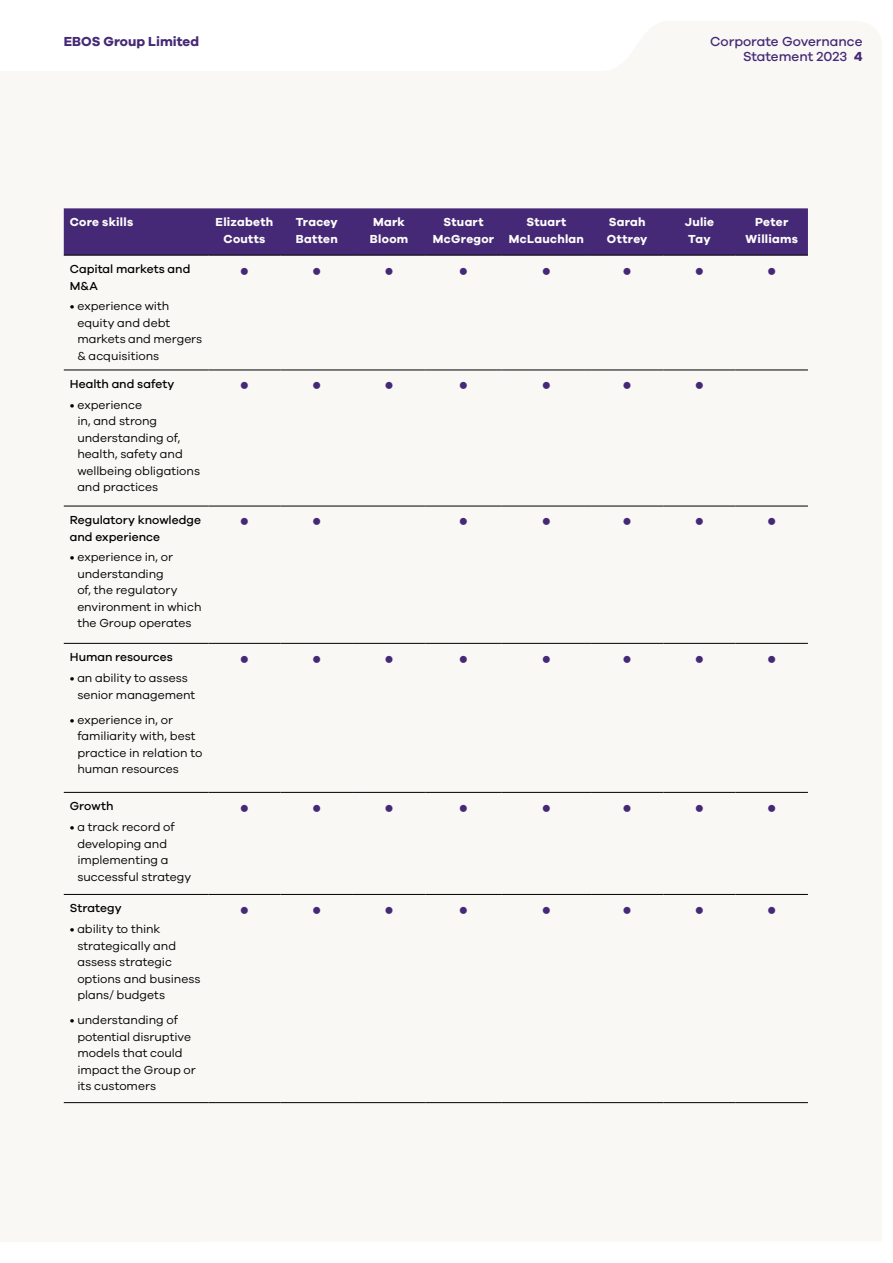
<style>
.page{position:relative;width:893px;height:1263px;background:#fff}
.page>*{position:absolute;margin:0;border:0;box-sizing:border-box;transform-origin:0 0}
.t1{font:500 13.5px/15px "Galano Grotesque";color:#452976;text-align:right}
.t2{font:700 13.5px "Galano Grotesque";color:#452976}
.t3{font:12px/16.5px "Galano Grotesque";color:#000}
.t4{font:700 12px/16.5px "Galano Grotesque";letter-spacing:.025em;color:#fdfcfb;text-align:center}
.t5{font:500 12px/16.5px "Galano Grotesque";color:#000}
.s1{font-weight:700}
</style>
<div class="page">
<div style="left:63px;top:208px;width:745px;height:896px;background:#f9f8f5"></div>
<div style="left:64px;top:208px;width:744px;height:47px;background:#452976"></div>
<hr style="left:64px;top:255px;width:144px;height:1px;background:#000">
<hr style="left:208px;top:255px;width:73px;height:1px;background:#000">
<hr style="left:281px;top:255px;width:72px;height:1px;background:#000">
<hr style="left:353px;top:255px;width:72px;height:1px;background:#000">
<hr style="left:425px;top:255px;width:77px;height:1px;background:#000">
<hr style="left:502px;top:255px;width:89px;height:1px;background:#000">
<hr style="left:591px;top:255px;width:72px;height:1px;background:#000">
<hr style="left:663px;top:255px;width:73px;height:1px;background:#000">
<hr style="left:736px;top:255px;width:72px;height:1px;background:#000">
<hr style="left:64px;top:370px;width:144px;height:1px;background:#000">
<hr style="left:208px;top:370px;width:73px;height:1px;background:#000">
<hr style="left:281px;top:370px;width:72px;height:1px;background:#000">
<hr style="left:353px;top:370px;width:72px;height:1px;background:#000">
<hr style="left:425px;top:370px;width:77px;height:1px;background:#000">
<hr style="left:502px;top:370px;width:89px;height:1px;background:#000">
<hr style="left:591px;top:370px;width:72px;height:1px;background:#000">
<hr style="left:663px;top:370px;width:73px;height:1px;background:#000">
<hr style="left:736px;top:370px;width:72px;height:1px;background:#000">
<hr style="left:64px;top:506px;width:144px;height:1px;background:#000">
<hr style="left:208px;top:506px;width:73px;height:1px;background:#000">
<hr style="left:281px;top:506px;width:72px;height:1px;background:#000">
<hr style="left:353px;top:506px;width:72px;height:1px;background:#000">
<hr style="left:425px;top:506px;width:77px;height:1px;background:#000">
<hr style="left:502px;top:506px;width:89px;height:1px;background:#000">
<hr style="left:591px;top:506px;width:72px;height:1px;background:#000">
<hr style="left:663px;top:506px;width:73px;height:1px;background:#000">
<hr style="left:736px;top:506px;width:72px;height:1px;background:#000">
<hr style="left:64px;top:643px;width:144px;height:1px;background:#000">
<hr style="left:208px;top:643px;width:73px;height:1px;background:#000">
<hr style="left:281px;top:643px;width:72px;height:1px;background:#000">
<hr style="left:353px;top:643px;width:72px;height:1px;background:#000">
<hr style="left:425px;top:643px;width:77px;height:1px;background:#000">
<hr style="left:502px;top:643px;width:89px;height:1px;background:#000">
<hr style="left:591px;top:643px;width:72px;height:1px;background:#000">
<hr style="left:663px;top:643px;width:73px;height:1px;background:#000">
<hr style="left:736px;top:643px;width:72px;height:1px;background:#000">
<hr style="left:64px;top:792px;width:144px;height:1px;background:#000">
<hr style="left:208px;top:792px;width:73px;height:1px;background:#000">
<hr style="left:281px;top:792px;width:72px;height:1px;background:#000">
<hr style="left:353px;top:792px;width:72px;height:1px;background:#000">
<hr style="left:425px;top:792px;width:77px;height:1px;background:#000">
<hr style="left:502px;top:792px;width:89px;height:1px;background:#000">
<hr style="left:591px;top:792px;width:72px;height:1px;background:#000">
<hr style="left:663px;top:792px;width:73px;height:1px;background:#000">
<hr style="left:736px;top:792px;width:72px;height:1px;background:#000">
<hr style="left:64px;top:894px;width:144px;height:1px;background:#000">
<hr style="left:208px;top:894px;width:73px;height:1px;background:#000">
<hr style="left:281px;top:894px;width:72px;height:1px;background:#000">
<hr style="left:353px;top:894px;width:72px;height:1px;background:#000">
<hr style="left:425px;top:894px;width:77px;height:1px;background:#000">
<hr style="left:502px;top:894px;width:89px;height:1px;background:#000">
<hr style="left:591px;top:894px;width:72px;height:1px;background:#000">
<hr style="left:663px;top:894px;width:73px;height:1px;background:#000">
<hr style="left:736px;top:894px;width:72px;height:1px;background:#000">
<hr style="left:64px;top:1102px;width:144px;height:1px;background:#000">
<hr style="left:208px;top:1102px;width:73px;height:1px;background:#000">
<hr style="left:281px;top:1102px;width:72px;height:1px;background:#000">
<hr style="left:353px;top:1102px;width:72px;height:1px;background:#000">
<hr style="left:425px;top:1102px;width:77px;height:1px;background:#000">
<hr style="left:502px;top:1102px;width:89px;height:1px;background:#000">
<hr style="left:591px;top:1102px;width:72px;height:1px;background:#000">
<hr style="left:663px;top:1102px;width:73px;height:1px;background:#000">
<hr style="left:736px;top:1102px;width:72px;height:1px;background:#000">
<svg style="left:241px;top:267px;width:7px;height:7px"></svg>
<svg style="left:313px;top:267px;width:7px;height:7px"></svg>
<svg style="left:386px;top:267px;width:7px;height:7px"></svg>
<svg style="left:460px;top:267px;width:7px;height:7px"></svg>
<svg style="left:543px;top:267px;width:7px;height:7px"></svg>
<svg style="left:624px;top:267px;width:7px;height:7px"></svg>
<svg style="left:696px;top:267px;width:7px;height:7px"></svg>
<svg style="left:768px;top:267px;width:7px;height:7px"></svg>
<svg style="left:241px;top:382px;width:7px;height:7px"></svg>
<svg style="left:313px;top:382px;width:7px;height:7px"></svg>
<svg style="left:386px;top:382px;width:7px;height:7px"></svg>
<svg style="left:460px;top:382px;width:7px;height:7px"></svg>
<svg style="left:543px;top:382px;width:7px;height:7px"></svg>
<svg style="left:624px;top:382px;width:7px;height:7px"></svg>
<svg style="left:696px;top:382px;width:7px;height:7px"></svg>
<svg style="left:241px;top:518px;width:7px;height:7px"></svg>
<svg style="left:313px;top:518px;width:7px;height:7px"></svg>
<svg style="left:460px;top:518px;width:7px;height:7px"></svg>
<svg style="left:543px;top:518px;width:7px;height:7px"></svg>
<svg style="left:624px;top:518px;width:7px;height:7px"></svg>
<svg style="left:696px;top:518px;width:7px;height:7px"></svg>
<svg style="left:768px;top:518px;width:7px;height:7px"></svg>
<svg style="left:241px;top:656px;width:7px;height:7px"></svg>
<svg style="left:313px;top:656px;width:7px;height:7px"></svg>
<svg style="left:386px;top:656px;width:7px;height:7px"></svg>
<svg style="left:460px;top:656px;width:7px;height:7px"></svg>
<svg style="left:543px;top:656px;width:7px;height:7px"></svg>
<svg style="left:624px;top:656px;width:7px;height:7px"></svg>
<svg style="left:696px;top:656px;width:7px;height:7px"></svg>
<svg style="left:768px;top:656px;width:7px;height:7px"></svg>
<svg style="left:241px;top:805px;width:7px;height:7px"></svg>
<svg style="left:313px;top:805px;width:7px;height:7px"></svg>
<svg style="left:386px;top:805px;width:7px;height:7px"></svg>
<svg style="left:460px;top:805px;width:7px;height:7px"></svg>
<svg style="left:543px;top:805px;width:7px;height:7px"></svg>
<svg style="left:624px;top:805px;width:7px;height:7px"></svg>
<svg style="left:696px;top:805px;width:7px;height:7px"></svg>
<svg style="left:768px;top:805px;width:7px;height:7px"></svg>
<svg style="left:241px;top:907px;width:7px;height:7px"></svg>
<svg style="left:313px;top:907px;width:7px;height:7px"></svg>
<svg style="left:386px;top:907px;width:7px;height:7px"></svg>
<svg style="left:460px;top:907px;width:7px;height:7px"></svg>
<svg style="left:543px;top:907px;width:7px;height:7px"></svg>
<svg style="left:624px;top:907px;width:7px;height:7px"></svg>
<svg style="left:696px;top:907px;width:7px;height:7px"></svg>
<svg style="left:768px;top:907px;width:7px;height:7px"></svg>
<p class="t2" style="left:64px;top:34px;width:137px">EBOS Group Limited</p>
<p class="t1" style="left:710px;top:34px;width:154px">Corporate Governance<br>Statement 2023 <span class="s1">4</span></p>
<p class="t4" style="left:70px;top:214px;width:65px">Core skills</p>
<p class="t4" style="left:216px;top:214px;width:59px">Elizabeth<br>Coutts</p>
<p class="t4" style="left:296px;top:214px;width:43px;text-align:left">Tracey<br>Batten</p>
<p class="t4" style="left:370px;top:214px;width:40px;text-align:left">Mark<br>Bloom</p>
<p class="t4" style="left:433px;top:214px;width:63px">Stuart<br>McGregor</p>
<p class="t4" style="left:509px;top:214px;width:77px">Stuart<br>McLauchlan</p>
<p class="t4" style="left:607px;top:214px;width:42px;text-align:left">Sarah<br>Ottrey</p>
<p class="t4" style="left:685px;top:214px;width:31px;text-align:left">Julie<br>Tay</p>
<p class="t4" style="left:746px;top:214px;width:54px">Peter<br>Williams</p>
<p class="t5" style="left:70px;top:261px;width:122px">Capital markets and<br>M&amp;A</p>
<p class="t3" style="left:77px;top:298px;width:127px;text-indent:-8px">• experience with equity and debt markets and mergers &amp; acquisitions</p>
<p class="t5" style="left:70px;top:375px;width:106px">Health and safety</p>
<p class="t3" style="left:77px;top:396px;width:124px;text-indent:-8px">• experience<br>in, and strong understanding of, health, safety and wellbeing obligations and practices</p>
<p class="t5" style="left:70px;top:511px;width:133px">Regulatory knowledge and experience</p>
<p class="t3" style="left:77px;top:549px;width:126px;text-indent:-8px">• experience in, or understanding<br>of, the regulatory environment in which the Group operates</p>
<p class="t5" style="left:70px;top:649px;width:105px">Human resources</p>
<p class="t3" style="left:77px;top:669px;width:120px;text-indent:-8px">• an ability to assess senior management</p>
<p class="t3" style="left:77px;top:711px;width:127px;text-indent:-8px">• experience in, or familiarity with, best practice in relation to human resources</p>
<p class="t5" style="left:70px;top:798px;width:45px">Growth</p>
<p class="t3" style="left:77px;top:818px;width:115px;text-indent:-8px">• a track record of developing and implementing a successful strategy</p>
<p class="t5" style="left:70px;top:900px;width:53px">Strategy</p>
<p class="t3" style="left:77px;top:920px;width:125px;text-indent:-8px">• ability to think strategically and assess strategic options and business plans/ budgets</p>
<p class="t3" style="left:77px;top:1011px;width:120px;text-indent:-8px">• understanding of potential disruptive models that could impact the Group or its customers</p>
</div>
